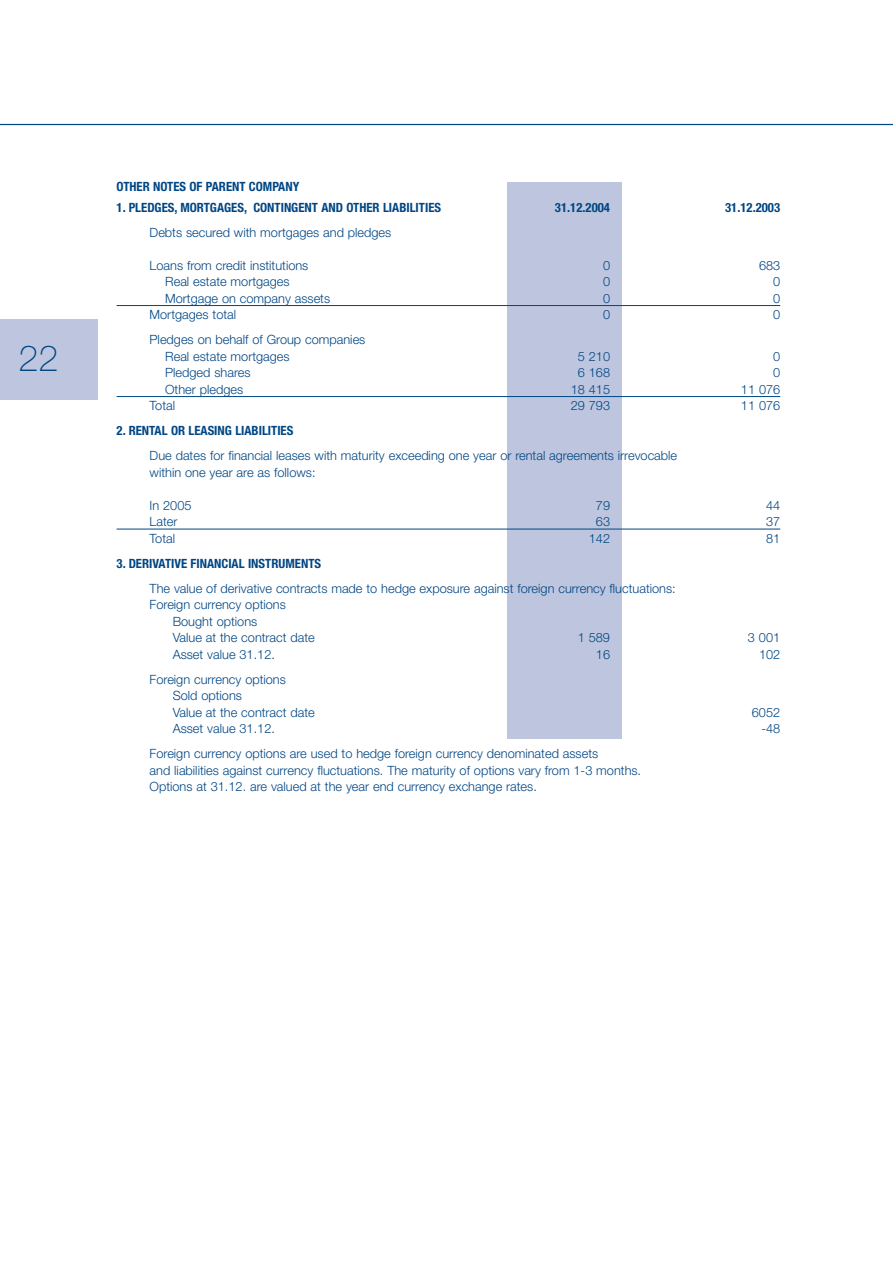
<style>
.page{position:relative;width:893px;height:1263px;background:#fff}
.page>*{position:absolute;margin:0;border:0;box-sizing:border-box;transform-origin:0 0}
.t1{font:100 36px "Helvetica Neue";color:#004684}
.t2{font:300 12.75px/16.5px "Helvetica Neue";color:#004684}
.t3{font:700 condensed 12.75px "Helvetica Neue";color:#004684}
</style>
<div class="page">
<div style="left:0;top:319px;width:98px;height:81px;background:#bdc6de"></div>
<hr style="left:0;top:124px;width:892px;height:1px;background:#004684">
<div style="left:507px;top:182px;width:114px;height:557px;background:#bdc6de"></div>
<hr style="left:117px;top:305px;width:663px;height:1px;background:#004684">
<hr style="left:117px;top:396px;width:663px;height:1px;background:#004684">
<hr style="left:117px;top:529px;width:663px;height:1px;background:#004684">
<h1 class="t1" style="left:19px;top:346px;width:42px">22</h1>
<p class="t3" style="left:117px;top:182px;width:184px">OTHER NOTES OF PARENT COMPANY</p>
<p class="t3" style="left:117px;top:203px;width:326px">1. PLEDGES, MORTGAGES, CONTINGENT AND OTHER LIABILITIES</p>
<p class="t3" style="left:555px;top:203px;width:57px">31.12.2004</p>
<p class="t3" style="left:725px;top:203px;width:57px">31.12.2003</p>
<p class="t2" style="left:150px;top:225px;width:243px">Debts secured with mortgages and pledges</p>
<p class="t2" style="left:150px;top:258px;width:160px">Loans from credit institutions</p>
<p class="t2" style="left:603px;top:258px;width:9px">0</p>
<p class="t2" style="left:759px;top:258px;width:23px">683</p>
<p class="t2" style="left:165px;top:275px;width:126px">Real estate mortgages</p>
<p class="t2" style="left:603px;top:275px;width:9px">0</p>
<p class="t2" style="left:773px;top:275px;width:9px">0</p>
<p class="t2" style="left:165px;top:291px;width:166px">Mortgage on company assets</p>
<p class="t2" style="left:603px;top:291px;width:9px">0</p>
<p class="t2" style="left:773px;top:291px;width:9px">0</p>
<p class="t2" style="left:150px;top:308px;width:88px">Mortgages total</p>
<p class="t2" style="left:603px;top:308px;width:9px">0</p>
<p class="t2" style="left:773px;top:308px;width:9px">0</p>
<p class="t2" style="left:165px;top:333px;width:202px;text-indent:-16px">Pledges on behalf of Group companies<br>Real estate mortgages</p>
<p class="t2" style="left:578px;top:349px;width:34px">5 210</p>
<p class="t2" style="left:773px;top:349px;width:9px">0</p>
<p class="t2" style="left:165px;top:366px;width:87px">Pledged shares</p>
<p class="t2" style="left:578px;top:366px;width:34px">6 168</p>
<p class="t2" style="left:773px;top:366px;width:9px">0</p>
<p class="t2" style="left:165px;top:382px;width:80px">Other pledges</p>
<p class="t2" style="left:570px;top:382px;width:41px">18 415</p>
<p class="t2" style="left:741px;top:382px;width:41px">11 076</p>
<p class="t2" style="left:150px;top:399px;width:27px">Total</p>
<p class="t2" style="left:570px;top:399px;width:41px">29 793</p>
<p class="t2" style="left:741px;top:399px;width:41px">11 076</p>
<p class="t3" style="left:117px;top:426px;width:178px">2. RENTAL OR LEASING LIABILITIES</p>
<p class="t2" style="left:150px;top:449px;width:529px">Due dates for financial leases with maturity exceeding one year or rental agreements irrevocable within one year are as follows:</p>
<p class="t2" style="left:150px;top:498px;width:43px">In 2005</p>
<p class="t2" style="left:596px;top:498px;width:16px">79</p>
<p class="t2" style="left:766px;top:498px;width:16px">44</p>
<p class="t2" style="left:150px;top:515px;width:29px">Later</p>
<p class="t2" style="left:596px;top:515px;width:16px">63</p>
<p class="t2" style="left:766px;top:515px;width:16px">37</p>
<p class="t2" style="left:150px;top:531px;width:27px">Total</p>
<p class="t2" style="left:588px;top:531px;width:23px">142</p>
<p class="t2" style="left:766px;top:531px;width:16px">81</p>
<p class="t3" style="left:117px;top:559px;width:206px">3. DERIVATIVE FINANCIAL INSTRUMENTS</p>
<p class="t2" style="left:150px;top:581px;width:527px">The value of derivative contracts made to hedge exposure against foreign currency fluctuations:</p>
<p class="t2" style="left:150px;top:598px;width:138px">Foreign currency options</p>
<p class="t2" style="left:173px;top:614px;width:86px">Bought options</p>
<p class="t2" style="left:173px;top:631px;width:144px">Value at the contract date</p>
<p class="t2" style="left:577px;top:631px;width:34px">1 589</p>
<p class="t2" style="left:748px;top:631px;width:34px">3 001</p>
<p class="t2" style="left:173px;top:647px;width:104px">Asset value 31.12.</p>
<p class="t2" style="left:596px;top:647px;width:16px">16</p>
<p class="t2" style="left:759px;top:647px;width:23px">102</p>
<p class="t2" style="left:173px;top:672px;width:144px;text-indent:-23px">Foreign currency options<br>Sold options<br>Value at the contract date</p>
<p class="t2" style="left:751px;top:705px;width:30px">6052</p>
<p class="t2" style="left:173px;top:722px;width:104px">Asset value 31.12.</p>
<p class="t2" style="left:761px;top:722px;width:20px">-48</p>
<p class="t2" style="left:150px;top:747px;width:493px">Foreign currency options are used to hedge foreign currency denominated assets<br>and liabilities against currency fluctuations. The maturity of options vary from 1-3 months.<br>Options at 31.12. are valued at the year end currency exchange rates.</p>
</div>
